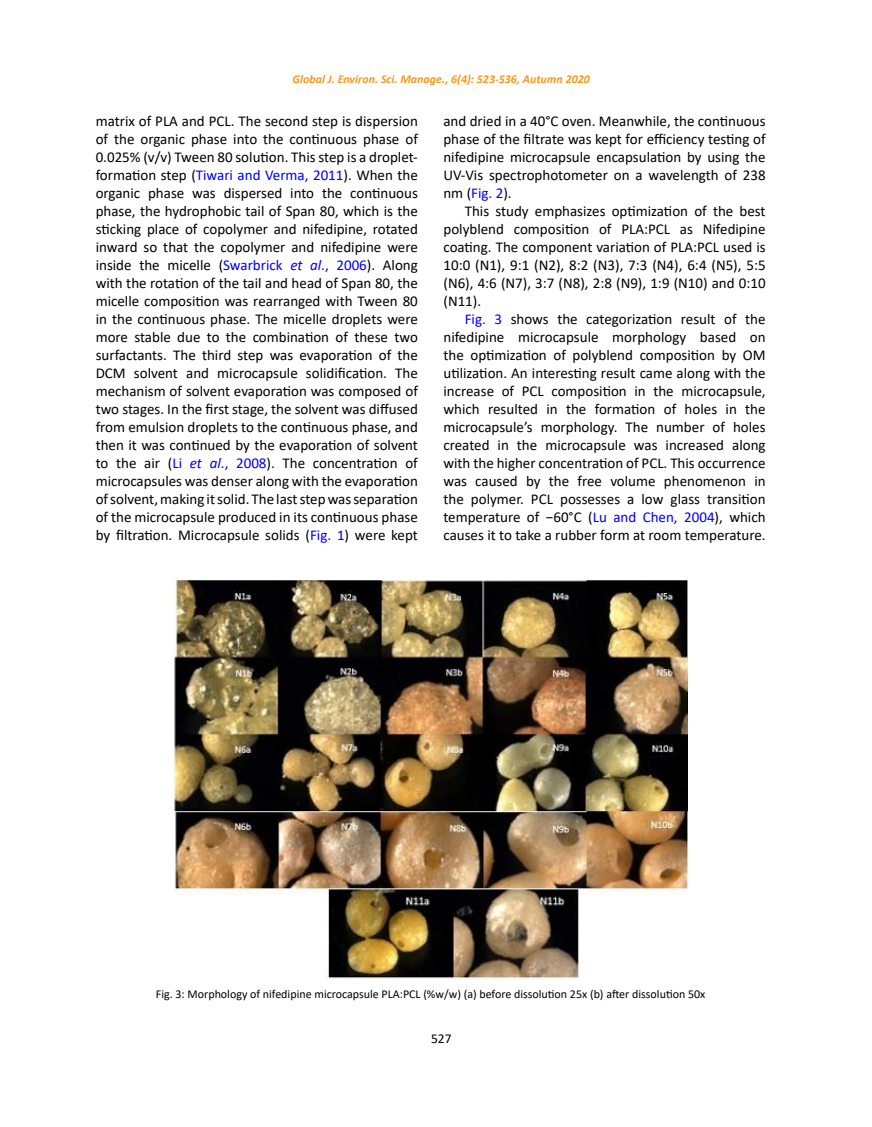
<style>
.page{position:relative;width:872px;height:1127px;background:#fff}
.page>*{position:absolute;margin:0;border:0;box-sizing:border-box;transform-origin:0 0}
.t1{font:15px/18px "Calibri";color:#000;text-align:justify}
.t2{font:13.5px "Calibri";color:#000}
.t3{font:12px "Calibri";color:#000}
.t4{font:italic 700 12px "Calibri";color:#f8991d}
.s1{color:#00f}
.s2{font-style:italic;color:#00f}
</style>
<div class="page">
<img style="left:174px;top:580px;width:513px;height:400px">
<p class="t4" style="left:293px;top:70px;width:299px">Global J. Environ. Sci. Manage., 6(4): 523-536, Autumn 2020</p>
<p class="t1" style="left:96px;top:112px;width:324px">matrix of PLA and PCL. The second step is dispersion of the organic phase into the continuous phase of 0.025% (v/v) Tween 80 solution. This step is a droplet&shy;formation step (<span class="s1">Tiwari and Verma, 2011</span>). When the organic phase was dispersed into the continuous phase, the hydrophobic tail of Span 80, which is the sticking place of copolymer and nifedipine, rotated inward so that the copolymer and nifedipine were inside the micelle (<span class="s1">Swarbrick</span> <span class="s2">et al</span><span class="s1">., 2006</span>). Along with the rotation of the tail and head of Span 80, the micelle composition was rearranged with Tween 80 in the continuous phase. The micelle droplets were more stable due to the combination of these two surfactants. The third step was evaporation of the DCM solvent and microcapsule solidification. The mechanism of solvent evaporation was composed of two stages. In the first stage, the solvent was diffused from emulsion droplets to the continuous phase, and then it was continued by the evaporation of solvent to the air (<span class="s1">Li</span> <span class="s2">et al</span><span class="s1">., 2008</span>). The concentration of microcapsules was denser along with the evaporation of solvent, making it solid. The last step was separation of the microcapsule produced in its continuous phase by filtration. Microcapsule solids (<span class="s1">Fig. 1</span>) were kept</p>
<p class="t1" style="left:443px;top:112px;width:324px">and dried in a 40°C oven. Meanwhile, the continuous phase of the filtrate was kept for efficiency testing of nifedipine microcapsule encapsulation by using the UV-Vis spectrophotometer on a wavelength of 238 nm (<span class="s1">Fig. 2</span>).</p>
<p class="t1" style="left:443px;top:202px;width:324px;text-indent:21px">This study emphasizes optimization of the best polyblend composition of PLA:PCL as Nifedipine coating. The component variation of PLA:PCL used is 10:0 (N1), 9:1 (N2), 8:2 (N3), 7:3 (N4), 6:4 (N5), 5:5 (N6), 4:6 (N7), 3:7 (N8), 2:8 (N9), 1:9 (N10) and 0:10 (N11).</p>
<p class="t1" style="left:443px;top:310px;width:324px;text-indent:21px"><span class="s1">Fig. 3</span> shows the categorization result of the nifedipine microcapsule morphology based on the optimization of polyblend composition by OM utilization. An interesting result came along with the increase of PCL composition in the microcapsule, which resulted in the formation of holes in the microcapsule’s morphology. The number of holes created in the microcapsule was increased along with the higher concentration of PCL. This occurrence was caused by the free volume phenomenon in the polymer. PCL possesses a low glass transition temperature of −60°C (<span class="s1">Lu and Chen, 2004</span>), which causes it to take a rubber form at room temperature.</p>
<p class="t3" style="left:156px;top:986px;width:551px">Fig. 3: Morphology of nifedipine microcapsule PLA:PCL (%w/w) (a) before dissolution 25x (b) after dissolution 50x</p>
<p class="t2" style="left:431px;top:1029px;width:22px">527</p>
</div>
